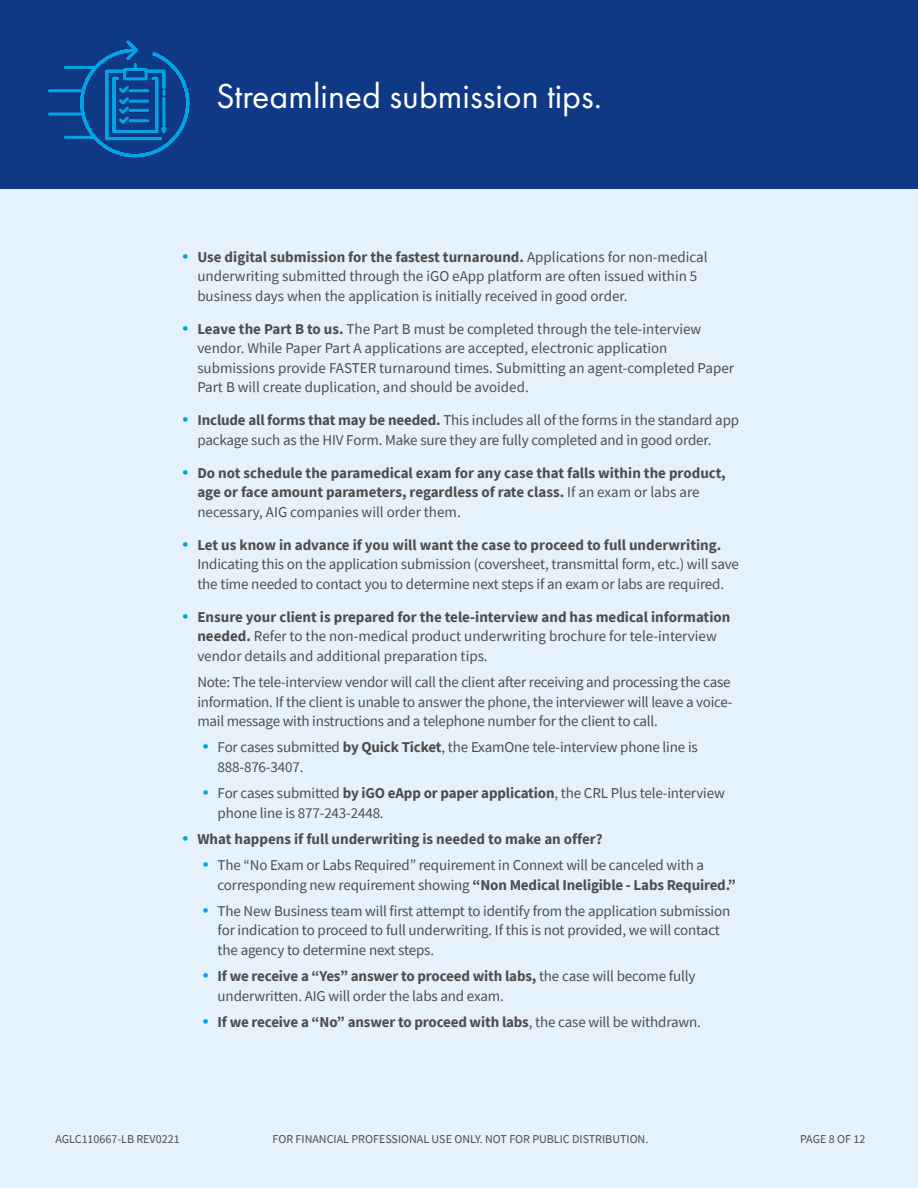
<style>
.page{position:relative;width:918px;height:1188px;background:#e5f2fc}
.page>*{position:absolute;margin:0;border:0;box-sizing:border-box;transform-origin:0 0}
.Fut_PT_Bold_Headline{font:36px "Futura PT";color:#fff}
.Fut_PT_Book_Headline{font:15px/19.5px "Source Sans Pro";letter-spacing:-.01em;color:#4d4d4f}
.t1{font:700 15px/19.5px "Source Sans Pro";color:#4d4d4f}
.t2{font:12px "Source Sans Pro";color:#4d4d4f}
.s1{font-family:"Futura PT";font-size:16.5px;color:#00a4e4}
.s2{font-weight:700}
.s3{font-family:"Futura PT";font-weight:400;font-size:16.5px;color:#00a4e4}
.s4{font-weight:400}
</style>
<div class="page">
<div style="left:0;top:0;width:918px;height:189px;background:#103985"></div>
<svg style="left:48px;top:40px;width:142px;height:118px"></svg>
<p class="Fut_PT_Bold_Headline" style="left:216px;top:75px;width:388px">Streamlined submission tips.</p>
<p class="Fut_PT_Book_Headline" style="left:197px;top:247px;width:512px;text-indent:-20px"><span class="s1">•</span> <span class="s2">Use digital submission for the fastest turnaround.</span> Applications for non-medical underwriting submitted through the iGO eApp platform are often issued within 5 business days when the application is initially received in good order.</p>
<p class="Fut_PT_Book_Headline" style="left:197px;top:319px;width:538px;text-indent:-20px"><span class="s1">•</span> <span class="s2">Leave the Part B to us.</span> The Part B must be completed through the tele-interview vendor. While Paper Part A applications are accepted, electronic application submissions provide FASTER turnaround times. Submitting an agent-completed Paper Part B will create duplication, and should be avoided.</p>
<p class="Fut_PT_Book_Headline" style="left:177px;top:410px;width:564px;text-align:center"><span class="s1">•</span> <span class="s2">Include all forms that may be needed.</span> This includes all of the forms in the standard app package such as the HIV Form. Make sure they are fully completed and in good order.</p>
<p class="t1" style="left:197px;top:463px;width:530px;text-indent:-20px"><span class="s3">•</span> Do not schedule the paramedical exam for any case that falls within the product, age or face amount parameters, regardless of rate class. <span class="s4">If an exam or labs are necessary, AIG companies will order them.</span></p>
<p class="Fut_PT_Book_Headline" style="left:197px;top:535px;width:543px;text-indent:-20px"><span class="s1">•</span> <span class="s2">Let us know in advance if you will want the case to proceed to full underwriting.<br></span>Indicating this on the application submission (coversheet, transmittal form, etc.) will save the time needed to contact you to determine next steps if an exam or labs are required.</p>
<p class="Fut_PT_Book_Headline" style="left:197px;top:607px;width:535px;text-indent:-20px"><span class="s1">•</span> <span class="s2">Ensure your client is prepared for the tele-interview and has medical information needed.</span> Refer to the non-medical product underwriting brochure for tele-interview vendor details and additional preparation tips.</p>
<p class="Fut_PT_Book_Headline" style="left:197px;top:672px;width:537px">Note: The tele-interview vendor will call the client after receiving and processing the case information. If the client is unable to answer the phone, the interviewer will leave a voice&shy;mail message with instructions and a telephone number for the client to call.</p>
<p class="Fut_PT_Book_Headline" style="left:218px;top:737px;width:482px;text-indent:-20px"><span class="s1">•</span> For cases submitted <span class="s2">by Quick Ticket</span>, the ExamOne tele-interview phone line is<br>888-876-3407.</p>
<p class="Fut_PT_Book_Headline" style="left:218px;top:783px;width:509px;text-indent:-20px"><span class="s1">•</span> For cases submitted <span class="s2">by iGO eApp or paper application</span>, the CRL Plus tele-interview phone line is 877-243-2448.</p>
<p class="t1" style="left:177px;top:829px;width:427px"><span class="s3">•</span> What happens if full underwriting is needed to make an offer?</p>
<p class="Fut_PT_Book_Headline" style="left:218px;top:855px;width:520px;text-indent:-20px"><span class="s1">•</span> The “No Exam or Labs Required” requirement in Connext will be canceled with a corresponding new requirement showing <span class="s2">“Non Medical Ineligible - Labs Required.”</span></p>
<p class="Fut_PT_Book_Headline" style="left:218px;top:901px;width:514px;text-indent:-20px"><span class="s1">•</span> The New Business team will first attempt to identify from the application submission for indication to proceed to full underwriting. If this is not provided, we will contact the agency to determine next steps.</p>
<p class="Fut_PT_Book_Headline" style="left:218px;top:966px;width:479px;text-indent:-20px"><span class="s1">•</span> <span class="s2">If we receive a “Yes” answer to proceed with labs,</span> the case will become fully underwritten. AIG will order the labs and exam.</p>
<p class="t1" style="left:197px;top:1012px;width:505px"><span class="s3">•</span> If we receive a “No” answer to proceed with labs<span class="s4">, the case will be withdrawn.</span></p>
<p class="t2" style="left:56px;top:1131px;width:126px">AGLC110667-LB REV0221</p>
<p class="t2" style="left:273px;top:1131px;width:377px">FOR FINANCIAL PROFESSIONAL USE ONLY. NOT FOR PUBLIC DISTRIBUTION.</p>
<p class="t2" style="left:800px;top:1131px;width:67px">PAGE 8 OF 12</p>
</div>
